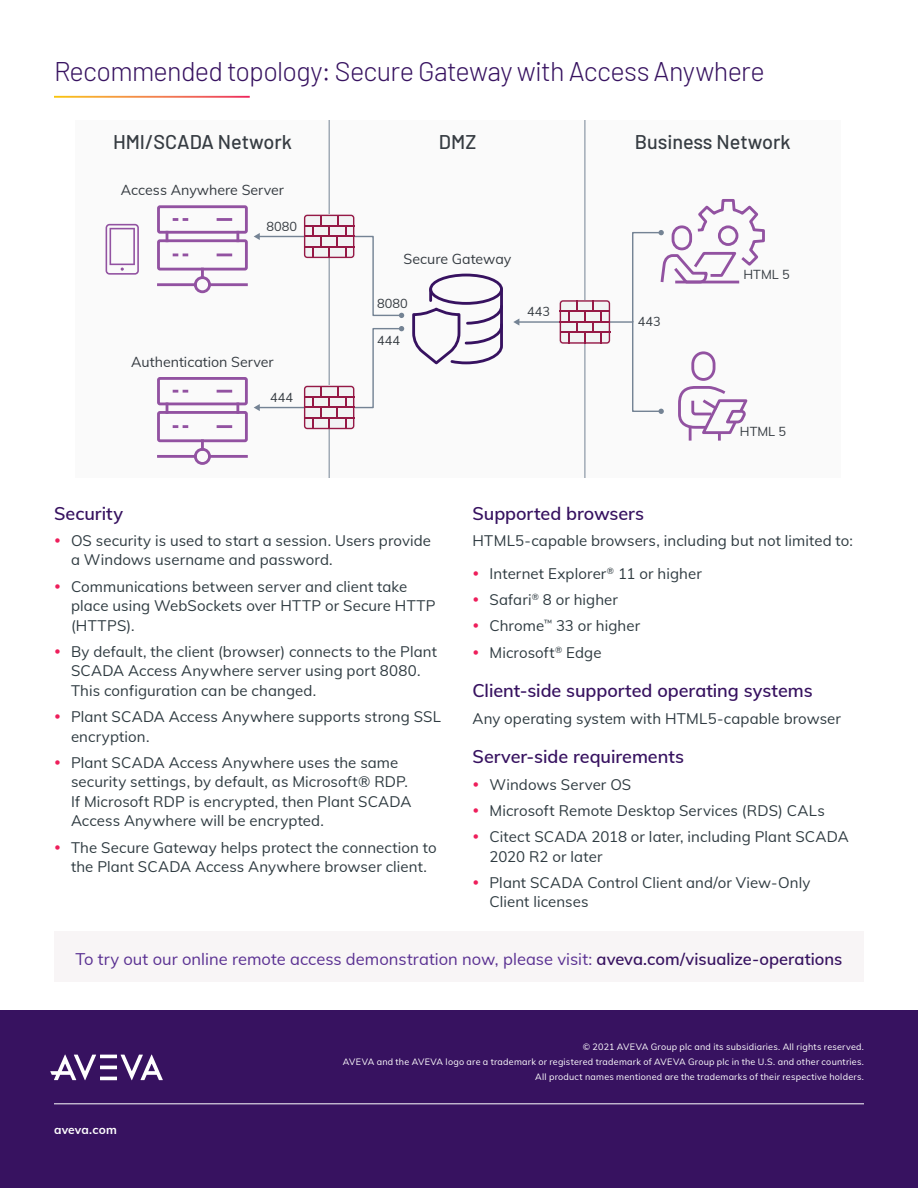
<style>
.page{position:relative;width:918px;height:1188px;background:#fff}
.page>*{position:absolute;margin:0;border:0;box-sizing:border-box;transform-origin:0 0}
.H3_Internal_Pages{font:300 27px "Barlow";letter-spacing:-.025em;color:#371260}
.t1{font:500 19.8px "Barlow";color:#363c42}
.S1_Subheadlines{font:600 18px "Muli";color:#371260}
.Body_Copy_Callout{font:16.5px "Muli";color:#5a3092}
.Body_Copy{font:15px/19.5px "Muli";letter-spacing:.005em;color:#2f3b41}
.t2{font:14.1px "Muli";color:#363c42}
.t3{font:12.75px "Muli";color:#363c42}
.t4{font:700 12px "Muli";letter-spacing:.015em;color:#fff}
.t5{font:9px/15px "Muli";letter-spacing:.025em;color:#fff;text-align:right}
.s1{font-weight:600;color:#371260}
</style>
<div class="page">
<div style="left:0;top:1010px;width:918px;height:178px;background:#371260"></div>
<hr style="left:100px;top:1077px;width:17px;height:3px;background:#fff">
<hr style="left:100px;top:1066px;width:17px;height:3px;background:#fff">
<hr style="left:100px;top:1055px;width:17px;height:3px;background:#fff">
<svg style="left:50px;top:1055px;width:46px;height:25px"></svg>
<svg style="left:121px;top:1055px;width:42px;height:25px"></svg>
<hr style="left:54px;top:1104px;width:810px;height:1px;background:#fff">
<div style="left:75px;top:121px;width:765px;height:357px;background:#fafafa"></div>
<hr style="left:585px;top:121px;width:1px;height:357px;background:#748394">
<hr style="left:329px;top:121px;width:1px;height:357px;background:#748394">
<div style="left:429px;top:274px;width:74px;height:31px;border:3px solid #371260;border-radius:50%"></div>
<svg style="left:412px;top:286px;width:91px;height:79px"></svg>
<div style="left:194px;top:276px;width:17px;height:17px;border:3px solid #9252a1;border-radius:50%"></div>
<svg style="left:201px;top:271px;width:3px;height:7px"></svg>
<hr style="left:210px;top:283px;width:36px;height:3px;background:#9252a1">
<hr style="left:158px;top:283px;width:37px;height:3px;background:#9252a1">
<div style="left:157px;top:205px;width:91px;height:29px;border:3px solid #9252a1"></div>
<div style="left:157px;top:239px;width:91px;height:32px;border:3px solid #9252a1"></div>
<svg style="left:166px;top:232px;width:2px;height:9px"></svg>
<svg style="left:236px;top:232px;width:3px;height:9px"></svg>
<svg style="left:218px;top:254px;width:13px;height:2px"></svg>
<svg style="left:218px;top:218px;width:13px;height:3px"></svg>
<div style="left:194px;top:448px;width:17px;height:17px;border:3px solid #9252a1;border-radius:50%"></div>
<svg style="left:201px;top:442px;width:3px;height:7px"></svg>
<hr style="left:210px;top:455px;width:36px;height:3px;background:#9252a1">
<hr style="left:158px;top:455px;width:37px;height:3px;background:#9252a1">
<div style="left:157px;top:377px;width:91px;height:28px;border:3px solid #9252a1"></div>
<div style="left:157px;top:411px;width:91px;height:31px;border:3px solid #9252a1"></div>
<svg style="left:166px;top:404px;width:2px;height:8px"></svg>
<svg style="left:236px;top:404px;width:3px;height:8px"></svg>
<svg style="left:218px;top:425px;width:13px;height:3px"></svg>
<svg style="left:218px;top:390px;width:13px;height:3px"></svg>
<svg style="left:106px;top:224px;width:33px;height:51px"></svg>
<svg style="left:254px;top:215px;width:150px;height:103px"></svg>
<hr style="left:304px;top:246px;width:50px;height:2px;background:#961946">
<svg style="left:254px;top:326px;width:150px;height:103px"></svg>
<hr style="left:304px;top:417px;width:50px;height:2px;background:#961946">
<svg style="left:513px;top:198px;width:252px;height:243px"></svg>
<hr style="left:560px;top:332px;width:50px;height:1px;background:#961946">
<div style="left:54px;top:932px;width:810px;height:50px;background:#f8f5f6"></div>
<p class="H3_Internal_Pages" style="left:54px;top:52px;width:712px">Recommended topology: Secure Gateway with Access Anywhere</p>
<p class="t1" style="left:113px;top:127px;width:180px">HMI/SCADA Network</p>
<p class="t2" style="left:121px;top:180px;width:165px">Access Anywhere Server</p>
<p class="t3" style="left:266px;top:217px;width:32px">8080</p>
<p class="t2" style="left:131px;top:352px;width:144px">Authentication Server</p>
<p class="t3" style="left:270px;top:388px;width:24px">444</p>
<p class="t1" style="left:439px;top:127px;width:39px">DMZ</p>
<p class="t1" style="left:635px;top:127px;width:157px">Business Network</p>
<p class="t2" style="left:404px;top:249px;width:109px">Secure Gateway</p>
<p class="t3" style="left:377px;top:294px;width:32px">8080</p>
<p class="t3" style="left:377px;top:331px;width:24px">444</p>
<p class="t3" style="left:527px;top:302px;width:24px">443</p>
<p class="t3" style="left:638px;top:312px;width:24px">443</p>
<p class="t3" style="left:744px;top:265px;width:48px">HTML 5</p>
<p class="t3" style="left:740px;top:422px;width:48px">HTML 5</p>
<p class="S1_Subheadlines" style="left:54px;top:500px;width:71px">Security</p>
<p class="Body_Copy" style="left:71px;top:530px;width:362px">OS security is used to start a session. Users provide a Windows username and password.</p>
<p class="Body_Copy" style="left:71px;top:576px;width:366px">Communications between server and client take place using WebSockets over HTTP or Secure HTTP (HTTPS).</p>
<p class="Body_Copy" style="left:71px;top:641px;width:368px">By default, the client (browser) connects to the Plant<br>SCADA Access Anywhere server using port 8080.<br>This configuration can be changed.</p>
<p class="Body_Copy" style="left:71px;top:706px;width:372px">Plant SCADA Access Anywhere supports strong SSL encryption.</p>
<p class="Body_Copy" style="left:71px;top:752px;width:342px">Plant SCADA Access Anywhere uses the same security settings, by default, as Microsoft® RDP.<br>If Microsoft RDP is encrypted, then Plant SCADA Access Anywhere will be encrypted.</p>
<p class="Body_Copy" style="left:71px;top:837px;width:367px">The Secure Gateway helps protect the connection to the Plant SCADA Access Anywhere browser client.</p>
<p class="S1_Subheadlines" style="left:472px;top:500px;width:173px">Supported browsers</p>
<p class="Body_Copy" style="left:472px;top:530px;width:382px">HTML5-capable browsers, including but not limited to:</p>
<p class="Body_Copy" style="left:490px;top:563px;width:214px">Internet Explorer<sup>®</sup> 11 or higher</p>
<p class="Body_Copy" style="left:490px;top:589px;width:130px">Safari<sup>®</sup> 8 or higher</p>
<p class="Body_Copy" style="left:490px;top:615px;width:152px">Chrome<sup>™</sup> 33 or higher</p>
<p class="Body_Copy" style="left:490px;top:642px;width:114px">Microsoft<sup>®</sup> Edge</p>
<p class="S1_Subheadlines" style="left:472px;top:678px;width:342px">Client-side supported operating systems</p>
<p class="Body_Copy" style="left:472px;top:708px;width:370px">Any operating system with HTML5-capable browser</p>
<p class="S1_Subheadlines" style="left:472px;top:744px;width:213px">Server-side requirements</p>
<p class="Body_Copy" style="left:490px;top:774px;width:143px">Windows Server OS</p>
<p class="Body_Copy" style="left:490px;top:800px;width:337px">Microsoft Remote Desktop Services (RDS) CALs</p>
<p class="Body_Copy" style="left:490px;top:826px;width:361px">Citect SCADA 2018 or later, including Plant SCADA<br>2020 R2 or later</p>
<p class="Body_Copy" style="left:490px;top:872px;width:322px">Plant SCADA Control Client and/or View-Only<br>Client licenses</p>
<p class="Body_Copy_Callout" style="left:75px;top:947px;width:768px">To try out our online remote access demonstration now, please visit: <span class="s1">aveva.com/visualize-operations</span></p>
<p class="t4" style="left:54px;top:1121px;width:64px">aveva.com</p>
<p class="t5" style="left:343px;top:1039px;width:523px">© 2021 AVEVA Group plc and its subsidiaries. All rights reserved.<br>AVEVA and the AVEVA logo are a trademark or registered trademark of AVEVA Group plc in the U.S. and other countries.<br>All product names mentioned are the trademarks of their respective holders.</p>
</div>
